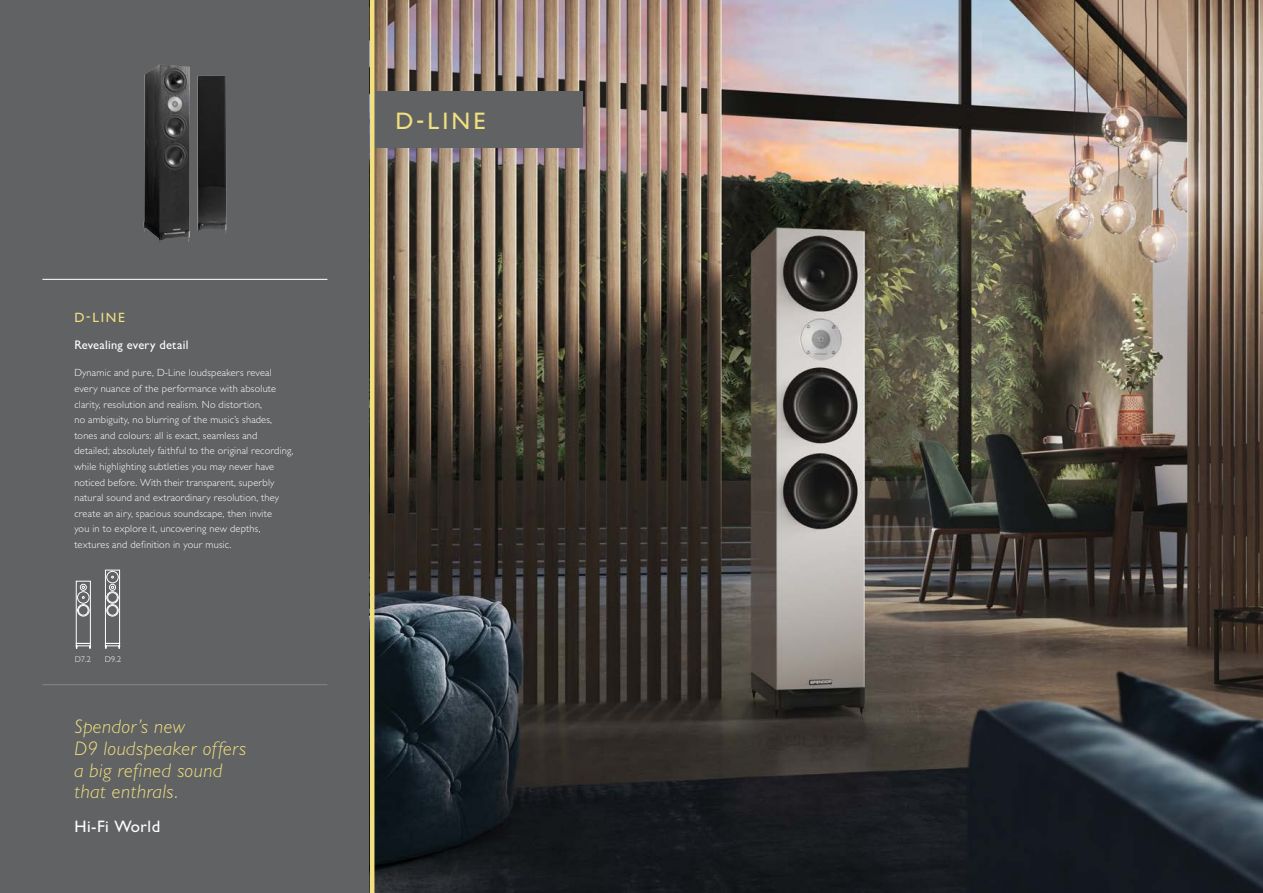
<style>
.page{position:relative;width:1263px;height:893px;background:#fff}
.page>*{position:absolute;margin:0;border:0;box-sizing:border-box;transform-origin:0 0}
.t1{font:500 24px "Gill Sans MT Pro";color:#f1e07d}
.t2{font:italic 300 19.8px "Gill Sans MT Pro";letter-spacing:.03em;color:#f1e07d}
.t3{font:500 16.65px "Gill Sans MT Pro";letter-spacing:.03em;color:#fff}
.t4{font:500 13.5px "Gill Sans MT Pro";color:#f1e07d}
.t5{font:500 12.45px "Gill Sans MT Pro";letter-spacing:.02em;color:#fff}
.t6{font:300 10.35px/15.6px "Gill Sans MT Pro";letter-spacing:.02em;color:#fff}
.t7{font:300 8.25px "Gill Sans MT Pro";color:#fff}
</style>
<div class="page">
<div style="left:0;top:0;width:370px;height:893px;background:#606264"></div>
<div style="left:105px;top:570px;width:15px;height:73px;border:1px solid #fff"></div>
<div style="left:107px;top:592px;width:11px;height:11px;border:1px solid #fff;border-radius:50%"></div>
<div style="left:108px;top:592px;width:9px;height:10px;border:1px solid #fff;border-radius:50%"></div>
<div style="left:107px;top:604px;width:11px;height:12px;border:1px solid #fff;border-radius:50%"></div>
<div style="left:108px;top:605px;width:9px;height:10px;border:1px solid #fff;border-radius:50%"></div>
<div style="left:109px;top:584px;width:7px;height:6px;border:1px solid #fff;border-radius:50%"></div>
<div style="left:107px;top:571px;width:11px;height:12px;border:1px solid #fff;border-radius:50%"></div>
<div style="left:105px;top:643px;width:15px;height:3px;border:1px solid #fff"></div>
<div style="left:76px;top:581px;width:15px;height:62px;border:1px solid #fff"></div>
<div style="left:77px;top:604px;width:12px;height:12px;border:1px solid #fff;border-radius:50%"></div>
<div style="left:78px;top:605px;width:10px;height:10px;border:1px solid #fff;border-radius:50%"></div>
<svg style="left:80px;top:584px;width:6px;height:6px"></svg>
<div style="left:77px;top:592px;width:12px;height:11px;border:1px solid #fff;border-radius:50%"></div>
<div style="left:76px;top:643px;width:15px;height:3px;border:1px solid #fff"></div>
<img style="left:144px;top:65px;width:82px;height:177px">
<img style="left:374px;top:0;width:889px;height:893px">
<div style="left:370px;top:91px;width:213px;height:57px;background:#606264"></div>
<hr style="left:370px;top:0;width:4px;height:893px;background:#f1e07d">
<hr style="left:42px;top:279px;width:285px;height:1px;background:#fff">
<hr style="left:42px;top:684px;width:285px;height:1px;background:#828780">
<p class="t4" style="left:74px;top:309px;width:52px">D-LINE</p>
<p class="t5" style="left:74px;top:337px;width:116px">Revealing every detail</p>
<p class="t6" style="left:74px;top:365px;width:221px">Dynamic and pure, D-Line loudspeakers reveal every nuance of the performance with absolute clarity, resolution and realism. No distortion,<br>no ambiguity, no blurring of the music’s shades, tones and colours: all is exact, seamless and detailed; absolutely faithful to the original recording, while highlighting subtleties you may never have noticed before. With their transparent, superbly natural sound and extraordinary resolution, they create an airy, spacious soundscape, then invite<br>you in to explore it, uncovering new depths, textures and definition in your music.</p>
<p class="t7" style="left:75px;top:654px;width:18px">D7.2</p>
<p class="t7" style="left:105px;top:654px;width:18px">D9.2</p>
<p class="t2" style="left:74px;top:714px;width:112px">Spendor’s new</p>
<p class="t2" style="left:74px;top:736px;width:173px">D9 loudspeaker offers</p>
<p class="t2" style="left:74px;top:758px;width:150px">a big refined sound</p>
<p class="t2" style="left:74px;top:780px;width:105px">that enthrals.</p>
<p class="t3" style="left:74px;top:816px;width:87px">Hi-Fi World</p>
<p class="t1" style="left:395px;top:107px;width:92px">D-LINE</p>
</div>
